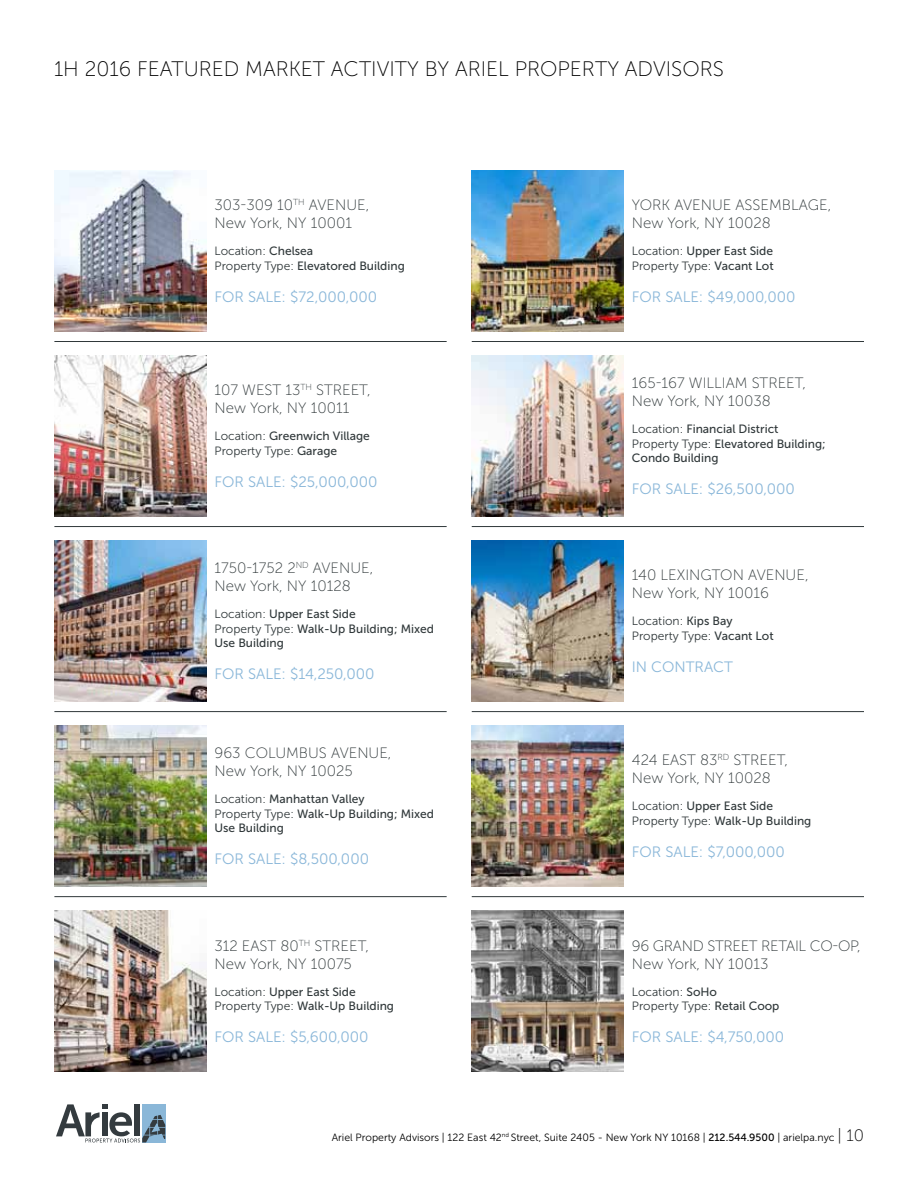
<style>
.page{position:relative;width:918px;height:1188px;background:#fff}
.page>*{position:absolute;margin:0;border:0;box-sizing:border-box;transform-origin:0 0}
.t1{font:21px "Museo Sans 100";color:#000}
.t2{font:15px/18px "Museo Sans 100";color:#30383a}
.t3{font:15px "Museo Sans 300";color:#8ab7d9}
.t4{font:15px/18px "Museo Sans 100";letter-spacing:-.02em;color:#30383a}
.t5{font:12px/14.4px "Museo Sans 500";color:#30383a}
.t6{font:12px/14.4px "Museo Sans 300";color:#30383a}
.t7{font:10.5px "Museo Sans 300";color:#000}
.s1{font-family:"Museo Sans 500"}
.s2{font-family:"Museo Sans 300"}
.s3{font-family:"Museo Sans 100";font-size:16.5px}
</style>
<div class="page">
<svg style="left:56px;top:1104px;width:109px;height:38px"></svg>
<img style="left:54px;top:170px;width:152px;height:161px">
<hr style="left:54px;top:341px;width:393px;height:1px;background:#30383a">
<img style="left:472px;top:170px;width:152px;height:161px">
<hr style="left:472px;top:341px;width:392px;height:1px;background:#30383a">
<img style="left:54px;top:355px;width:152px;height:161px">
<hr style="left:54px;top:526px;width:393px;height:1px;background:#30383a">
<img style="left:472px;top:355px;width:152px;height:161px">
<hr style="left:472px;top:526px;width:392px;height:1px;background:#30383a">
<img style="left:54px;top:540px;width:152px;height:161px">
<hr style="left:54px;top:711px;width:393px;height:1px;background:#30383a">
<img style="left:472px;top:540px;width:152px;height:161px">
<hr style="left:472px;top:711px;width:392px;height:1px;background:#30383a">
<img style="left:54px;top:725px;width:152px;height:161px">
<hr style="left:54px;top:896px;width:393px;height:1px;background:#30383a">
<img style="left:472px;top:725px;width:152px;height:161px">
<hr style="left:472px;top:896px;width:392px;height:1px;background:#30383a">
<img style="left:54px;top:910px;width:152px;height:161px">
<img style="left:472px;top:910px;width:152px;height:161px">
<h1 class="t1" style="left:54px;top:57px;width:669px">1H 2016 FEATURED MARKET ACTIVITY BY ARIEL PROPERTY ADVISORS</h1>
<p class="t2" style="left:215px;top:196px;width:156px">303-309 10<sup>TH</sup> AVENUE,<br>N EW YORK, NY 10001</p>
<p class="t6" style="left:215px;top:244px;width:100px">Location: <span class="s1">Chelsea</span></p>
<p class="t5" style="left:215px;top:258px;width:192px"><span class="s2">Property Type:</span> Elevatored Building</p>
<p class="t3" style="left:215px;top:289px;width:164px">For Sale : $72,000,000</p>
<p class="t2" style="left:215px;top:381px;width:158px">107 WEST 13<sup>TH</sup> STREET,<br>N EW YORK, NY 10011</p>
<p class="t5" style="left:215px;top:429px;width:157px"><span class="s2">Location:</span> Greenwich Village</p>
<p class="t6" style="left:215px;top:444px;width:124px">Property Type: <span class="s1">Garage</span></p>
<p class="t3" style="left:215px;top:474px;width:165px">For Sale : $25,000,000</p>
<p class="t2" style="left:215px;top:559px;width:160px">1750-1752 2<sup>ND</sup> AVENUE,<br>N EW YORK, NY 10128</p>
<p class="t5" style="left:215px;top:607px;width:221px"><span class="s2">Location:</span> Upper East Side<br><span class="s2">Property Type:</span> Walk-Up Building; Mixed<br>Use Building</p>
<p class="t3" style="left:215px;top:666px;width:162px">For Sale : $14,250,000</p>
<p class="t2" style="left:215px;top:744px;width:179px">963 COLUMBUS AVENUE,<br>N EW YORK, NY 10025</p>
<p class="t5" style="left:215px;top:792px;width:221px"><span class="s2">Location:</span> Manhattan Valley<br><span class="s2">Property Type:</span> Walk-Up Building; Mixed<br>Use Building</p>
<p class="t3" style="left:215px;top:851px;width:156px">For Sale : $8,500,000</p>
<p class="t2" style="left:215px;top:937px;width:156px">312 EAST 80<sup>TH</sup> STREET,<br>N EW YORK, NY 10075</p>
<p class="t5" style="left:215px;top:984px;width:181px"><span class="s2">Location:</span> Upper East Side<br><span class="s2">Property Type:</span> Walk-Up Building</p>
<p class="t3" style="left:215px;top:1029px;width:156px">For Sale : $5,600,000</p>
<p class="t2" style="left:632px;top:196px;width:201px">YORK AVENUE ASSEMBLAGE,<br>N EW YORK, NY 10028</p>
<p class="t5" style="left:632px;top:244px;width:143px"><span class="s2">Location:</span> Upper East Side</p>
<p class="t6" style="left:632px;top:259px;width:143px">Property Type: <span class="s1">Vacant Lot</span></p>
<p class="t3" style="left:632px;top:289px;width:165px">For Sale : $49,000,000</p>
<p class="t2" style="left:632px;top:374px;width:176px">165-167 WILLIAM STREET,<br>N EW YORK, NY 10038</p>
<p class="t5" style="left:632px;top:422px;width:195px"><span class="s2">Location:</span> Financial District<br><span class="s2">Property Type:</span> Elevatored Building;<br>Condo Building</p>
<p class="t3" style="left:632px;top:481px;width:164px">For Sale : $26,500,000</p>
<p class="t2" style="left:632px;top:566px;width:178px">140 LEXINGTON AVENUE,<br>N EW YORK, NY 10016</p>
<p class="t6" style="left:632px;top:614px;width:143px">Location: <span class="s1">Kips Bay<br></span>Property Type: <span class="s1">Vacant Lot</span></p>
<p class="t3" style="left:632px;top:659px;width:42px">In Contract</p>
<p class="t2" style="left:632px;top:752px;width:158px">424 EAST 83<sup>RD</sup> STREET,<br>N EW YORK, NY 10028</p>
<p class="t5" style="left:632px;top:799px;width:181px"><span class="s2">Location:</span> Upper East Side<br><span class="s2">Property Type:</span> Walk-Up Building</p>
<p class="t3" style="left:632px;top:844px;width:155px">For Sale : $7,000,000</p>
<p class="t4" style="left:632px;top:937px;width:231px">96 GRAND STREET R ETAIL CO-OP,<br>N EW YORK, NY 10013</p>
<p class="t6" style="left:632px;top:984px;width:149px">Location: <span class="s1">SoHo<br></span>Property Type: <span class="s1">Retail Coop</span></p>
<p class="t3" style="left:632px;top:1029px;width:154px">For Sale : $4,750,000</p>
<p class="t7" style="left:332px;top:1131px;width:534px">Ariel Property Advisors | 122 East 42<sup>nd</sup> Street, Suite 2405 - New York NY 10168 | <span class="s1">212.544.9500</span> | arielpa.nyc <span class="s3">| 10</span></p>
</div>
